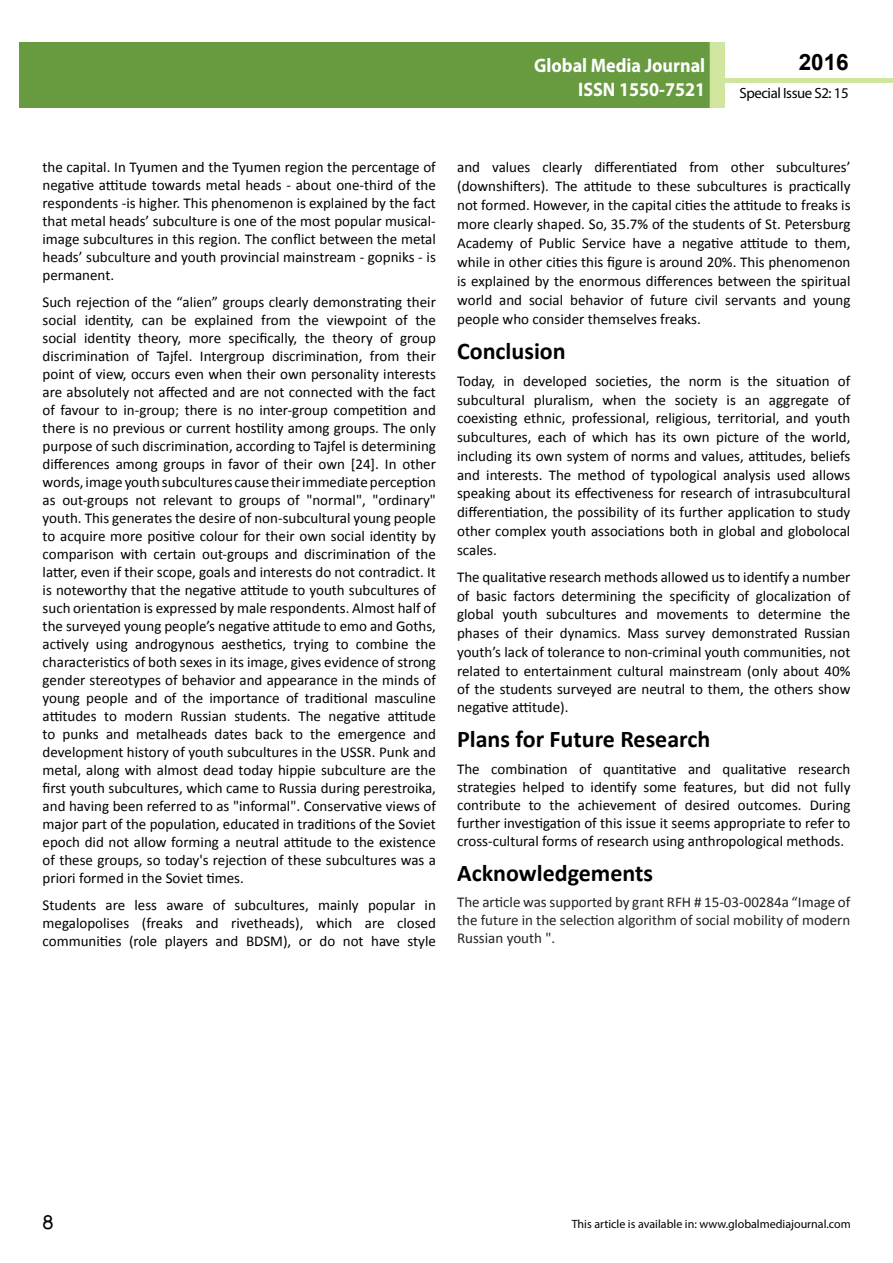
<style>
.page{position:relative;width:893px;height:1263px;background:#fff}
.page>*{position:absolute;margin:0;border:0;box-sizing:border-box;transform-origin:0 0}
.t1{font:25.5px "Tunga";color:#000}
.t2{font:700 24px "Calibri";color:#000}
.t3{font:700 22.5px "Arial";color:#000}
.t4{font:700 19.5px "Myriad Pro";color:#fff;scale:.93 1}
.t5{font:700 18px/21.6px "Myriad Pro";color:#fff;text-align:right;scale:.96 1}
.t6{font:15px/18px "Calibri";color:#000;text-align:justify}
.t7{font:15px/18px "Calibri";color:#212121;text-align:justify}
.t8{font:14.85px "Myriad Pro";letter-spacing:-.03em;color:#000}
.t9{font:12px "Myriad Pro";color:#000}
</style>
<div class="page">
<hr style="left:725px;top:78px;width:168px;height:4px;background:#d0e69e">
<div style="left:19px;top:42px;width:690px;height:66px;background:#689a40"></div>
<div style="left:709px;top:42px;width:16px;height:66px;background:#d0e69e"></div>
<h3 class="t4" style="left:534px;top:53px;width:186px">Global Media Journal</h3>
<h3 class="t3" style="left:799px;top:47px;width:52px">2016</h3>
<h3 class="t4" style="left:578px;top:76px;width:138px">ISSN 1550-7521</h3>
<p class="t8" style="left:739px;top:84px;width:111px">Special Issue S2: 15</p>
<p class="t5" style="left:517px;top:53px;width:198px">ARCHIVOS DE MEDICINA<br>ISSN 1698-9465</p>
<p class="t6" style="left:43px;top:158px;width:395px">the capital. In Tyumen and the Tyumen region the percentage of negative attitude towards metal heads - about one-third of the respondents -is higher. This phenomenon is explained by the fact that metal heads’ subculture is one of the most popular musical&shy;image subcultures in this region. The conflict between the metal heads’ subculture and youth provincial mainstream - gopniks - is permanent.</p>
<p class="t6" style="left:43px;top:293px;width:395px">Such rejection of the “alien” groups clearly demonstrating their social identity, can be explained from the viewpoint of the social identity theory, more specifically, the theory of group discrimination of Tajfel. Intergroup discrimination, from their point of view, occurs even when their own personality interests are absolutely not affected and are not connected with the fact of favour to in-group; there is no inter-group competition and there is no previous or current hostility among groups. The only purpose of such discrimination, according to Tajfel is determining differences among groups in favor of their own [24]. In other words, image youth subcultures cause theirimmediate perception as out-groups not relevant to groups of "normal", "ordinary" youth. This generates the desire of non-subcultural young people to acquire more positive colour for their own social identity by comparison with certain out-groups and discrimination of the latter, even if their scope, goals and interests do not contradict. It is noteworthy that the negative attitude to youth subcultures of such orientation is expressed by male respondents. Almost half of the surveyed young people’s negative attitude to emo and Goths, actively using androgynous aesthetics, trying to combine the characteristics of both sexes in its image, gives evidence of strong gender stereotypes of behavior and appearance in the minds of young people and of the importance of traditional masculine attitudes to modern Russian students. The negative attitude to punks and metalheads dates back to the emergence and development history of youth subcultures in the USSR. Punk and metal, along with almost dead today hippie subculture are the first youth subcultures, which came to Russia during perestroika, and having been referred to as "informal". Conservative views of major part of the population, educated in traditions of the Soviet epoch did not allow forming a neutral attitude to the existence of these groups, so today's rejection of these subcultures was a priori formed in the Soviet times.</p>
<p class="t6" style="left:43px;top:895px;width:395px">Students are less aware of subcultures, mainly popular in megalopolises (freaks and rivetheads), which are closed communities (role players and BDSM), or do not have style</p>
<p class="t6" style="left:457px;top:158px;width:395px;line-height:18.9px">and values clearly differentiated from other subcultures’ (downshifters). The attitude to these subcultures is practically not formed. However, in the capital cities the attitude to freaks is more clearly shaped. So, 35.7% of the students of St. Petersburg Academy of Public Service have a negative attitude to them, while in other cities this figure is around 20%. This phenomenon is explained by the enormous differences between the spiritual world and social behavior of future civil servants and young people who consider themselves freaks.</p>
<h2 class="t2" style="left:457px;top:335px;width:110px">Conclusion</h2>
<p class="t6" style="left:457px;top:371px;width:395px;line-height:18.8px">Today, in developed societies, the norm is the situation of subcultural pluralism, when the society is an aggregate of coexisting ethnic, professional, religious, territorial, and youth subcultures, each of which has its own picture of the world, including its own system of norms and values, attitudes, beliefs and interests. The method of typological analysis used allows speaking about its effectiveness for research of intrasubcultural differentiation, the possibility of its further application to study other complex youth associations both in global and globolocal scales.</p>
<p class="t6" style="left:457px;top:568px;width:395px;line-height:18.6px">The qualitative research methods allowed us to identify a number of basic factors determining the specificity of glocalization of global youth subcultures and movements to determine the phases of their dynamics. Mass survey demonstrated Russian youth’s lack of tolerance to non-criminal youth communities, not related to entertainment cultural mainstream (only about 40% of the students surveyed are neutral to them, the others show negative attitude).</p>
<h2 class="t2" style="left:457px;top:724px;width:255px">Plans for Future Research</h2>
<p class="t6" style="left:457px;top:760px;width:395px">The combination of quantitative and qualitative research strategies helped to identify some features, but did not fully contribute to the achievement of desired outcomes. During further investigation of this issue it seems appropriate to refer to cross-cultural forms of research using anthropological methods.</p>
<h2 class="t2" style="left:457px;top:857px;width:197px">Acknowledgements</h2>
<p class="t7" style="left:457px;top:893px;width:395px">The article was supported by grant RFH # 15-03-00284a “Image of the future in the selection algorithm of social mobility of modern Russian youth ".</p>
<h1 class="t1" style="left:42px;top:1205px;width:13px">8</h1>
<p class="t9" style="left:572px;top:1217px;width:280px">This article is available in: www.globalmediajournal.com</p>
</div>
